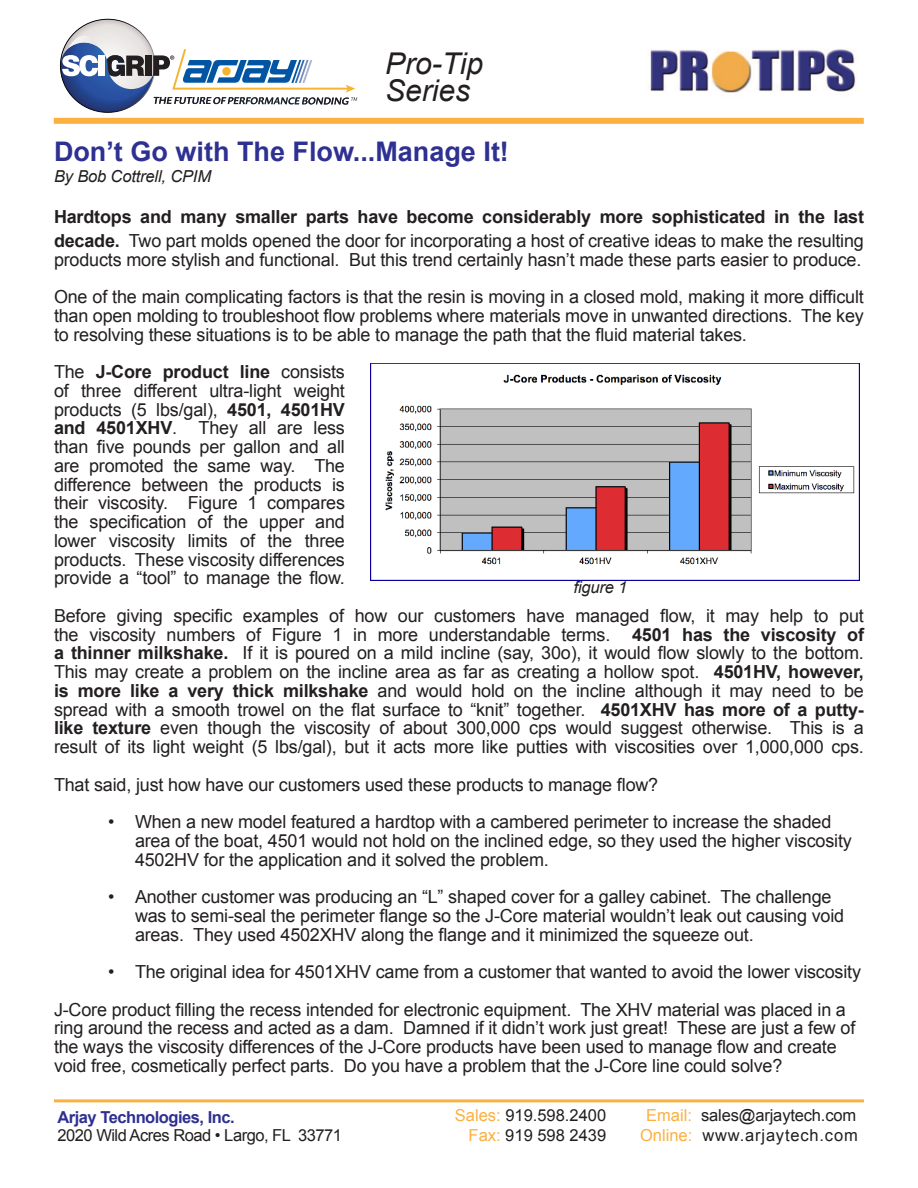
<style>
.page{position:relative;width:918px;height:1188px;background:#fff}
.page>*{position:absolute;margin:0;border:0;box-sizing:border-box;transform-origin:0 0}
.t1{font:italic 30px/27px "Arial";color:#231f20}
.t2{font:700 27px "Arial";color:#2e3092}
.t3{font:18px/18.8px "Arial";letter-spacing:-.01em;color:#231f20;text-align:justify}
.t4{font:700 18px/24px "Arial";letter-spacing:-.01em;color:#231f20}
.t5{font:16.5px/19.8px "Arial";color:#231f20;text-align:right}
.t6{font:16.5px/18px "Arial";letter-spacing:-.03em;color:#231f20}
.ProTip{font:italic 16.5px "Arial";letter-spacing:-.01em;color:#231f20}
.t7{font:16.5px "Arial";letter-spacing:.05em;color:#231f20}
.s1{font-weight:400}
.s2{font-weight:700}
.s3{font-weight:700;color:#2e3092}
.s4{color:#fbb03f}
</style>
<div class="page">
<hr style="left:54px;top:1099px;width:810px;height:3px;background:#fbb03f">
<img style="left:370px;top:364px;width:489px;height:217px">
<div style="left:54px;top:118px;width:810px;height:6px;background:#fbb03f"></div>
<svg style="left:60px;top:19px;width:297px;height:94px"></svg>
<img style="left:650px;top:49px;width:206px;height:44px">
<p class="t1" style="left:385px;top:50px;width:100px">Pro-Tip<br>Series</p>
<p class="t2" style="left:54px;top:134px;width:456px">Don’t Go with The Flow...Manage It!</p>
<p class="ProTip" style="left:54px;top:165px;width:159px">By Bob Cottrell, CPIM</p>
<p class="t4" style="left:54px;top:205px;width:812px">Hardtops and many smaller parts have become considerably more sophisticated in the last decade. <span class="s1">Two part molds opened the door for incorporating a host of creative ideas to make the resulting</span></p>
<p class="t3" style="left:54px;top:250px;width:809px">products more stylish and functional. But this trend certainly hasn’t made these parts easier to produce.</p>
<p class="t3" style="left:54px;top:288px;width:811px">One of the main complicating factors is that the resin is moving in a closed mold, making it more difficult than open molding to troubleshoot flow problems where materials move in unwanted directions. The key to resolving these situations is to be able to manage the path that the fluid material takes.</p>
<p class="t3" style="left:54px;top:363px;width:293px">The <span class="s2">J-Core product line</span> consists of three different ultra-light weight products (5 lbs/gal), <span class="s2">4501, 4501HV and 4501XHV</span>. They all are less than five pounds per gallon and all are promoted the same way. The difference between the products is their viscosity. Figure 1 compares the specification of the upper and lower viscosity limits of the three products. These viscosity differences provide a “tool” to manage the flow.</p>
<p class="t3" style="left:54px;top:606px;width:812px">Before giving specific examples of how our customers have managed flow, it may help to put the viscosity numbers of Figure 1 in more understandable terms. <span class="s2">4501 has the viscosity of a thinner milkshake.</span> If it is poured on a mild incline (say, 30o), it would flow slowly to the bottom.<br>This may create a problem on the incline area as far as creating a hollow spot. <span class="s2">4501HV, however, is more like a very thick milkshake</span> and would hold on the incline although it may need to be spread with a smooth trowel on the flat surface to “knit” together. <span class="s2">4501XHV has more of a putty&shy;like texture</span> even though the viscosity of about 300,000 cps would suggest otherwise. This is a result of its light weight (5 lbs/gal), but it acts more like putties with viscosities over 1,000,000 cps.</p>
<p class="t3" style="left:54px;top:775px;width:606px">That said, just how have our customers used these products to manage flow?</p>
<p class="t3" style="left:135px;top:813px;width:718px;text-align:left;text-indent:-27px">• When a new model featured a hardtop with a cambered perimeter to increase the shaded area of the boat, 4501 would not hold on the inclined edge, so they used the higher viscosity<br>4502HV for the application and it solved the problem.</p>
<p class="t3" style="left:135px;top:888px;width:711px;text-align:left;text-indent:-27px">• Another customer was producing an “L” shaped cover for a galley cabinet. The challenge was to semi-seal the perimeter flange so the J-Core material wouldn’t leak out causing void areas. They used 4502XHV along the flange and it minimized the squeeze out.</p>
<p class="t3" style="left:108px;top:963px;width:755px">• The original idea for 4501XHV came from a customer that wanted to avoid the lower viscosity</p>
<p class="t3" style="left:54px;top:1000px;width:803px;text-align:left">J-Core product filling the recess intended for electronic equipment. The XHV material was placed in a ring around the recess and acted as a dam. Damned if it didn’t work just great! These are just a few of the ways the viscosity differences of the J-Core products have been used to manage flow and create void free, cosmetically perfect parts. Do you have a problem that the J-Core line could solve?</p>
<p class="ProTip" style="left:573px;top:576px;width:56px">figure 1</p>
<p class="t6" style="left:58px;top:1109px;width:286px"><span class="s3">Arjay Technologies, Inc.<br></span>2020 Wild Acres Road • Largo, FL 33771</p>
<p class="t5" style="left:455px;top:1106px;width:153px"><span class="s4">Sales:</span> 919.598.2400<br><span class="s4">Fax:</span> 919 598 2439</p>
<p class="t5" style="left:646px;top:1105px;width:211px"><span class="s4">Email:</span> sales@arjaytech.com</p>
<p class="t7" style="left:640px;top:1124px;width:219px"><span class="s4">Online:</span> www.arjaytech.com</p>
</div>
